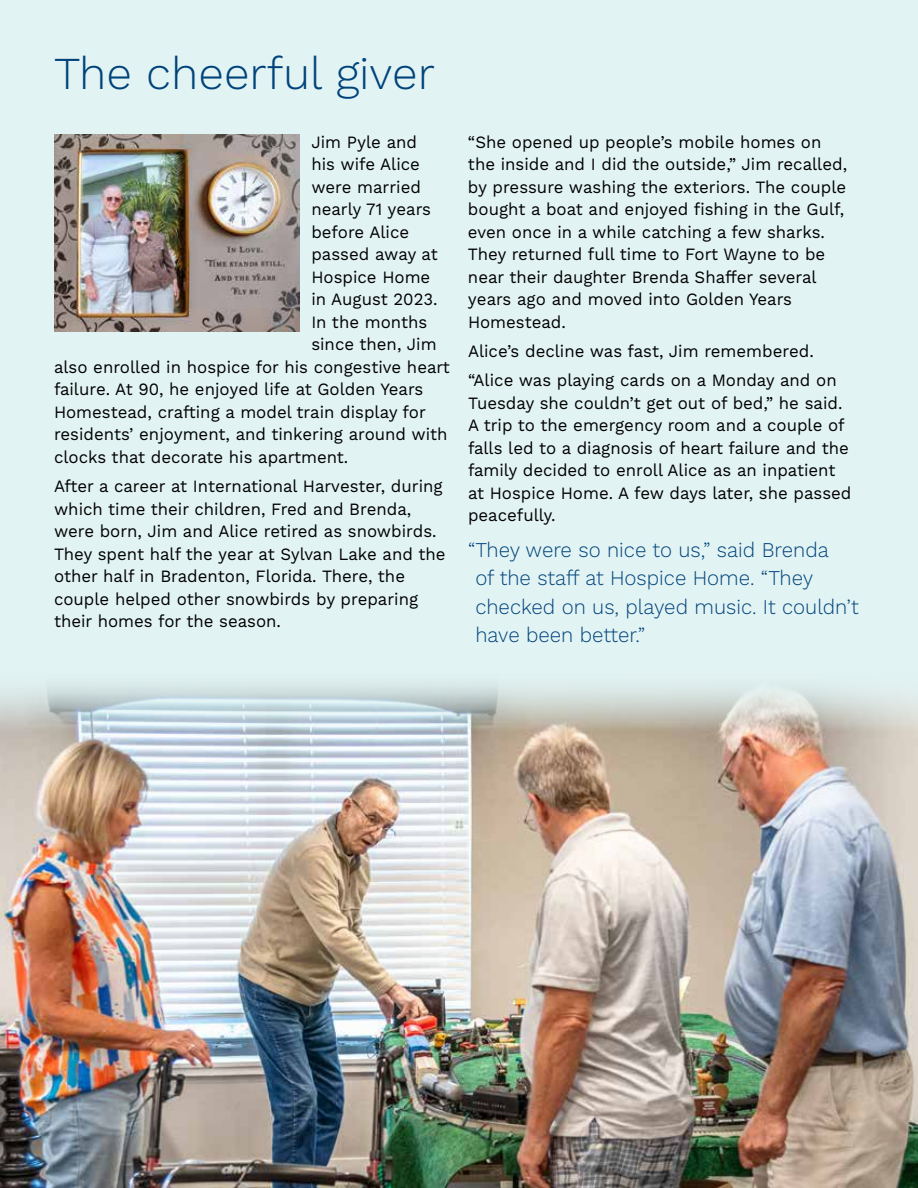
<style>
.page{position:relative;width:918px;height:1188px;background:#e2f3f3}
.page>*{position:absolute;margin:0;border:0;box-sizing:border-box;transform-origin:0 0}
.t1{font:300 45.75px "Work Sans";color:#00437b}
.t2{font:300 21px/28.5px "Work Sans";color:#00437b}
.t3{font:17.25px/22.5px "Work Sans";color:#000}
</style>
<div class="page">
<img style="left:0;top:683px;width:918px;height:505px">
<img style="left:54px;top:135px;width:245px;height:196px">
<h1 class="t1" style="left:54px;top:46px;width:383px">The cheerful giver</h1>
<p class="t3" style="left:311px;top:132px;width:107px">Jim Pyle and</p>
<p class="t3" style="left:311px;top:154px;width:110px">his wife Alice</p>
<p class="t3" style="left:311px;top:177px;width:111px">were married</p>
<p class="t3" style="left:311px;top:199px;width:121px">nearly 71 years</p>
<p class="t3" style="left:311px;top:222px;width:99px">before Alice</p>
<p class="t3" style="left:311px;top:244px;width:128px">passed away at</p>
<p class="t3" style="left:311px;top:267px;width:120px">Hospice Home</p>
<p class="t3" style="left:311px;top:289px;width:128px">in August 2023.</p>
<p class="t3" style="left:311px;top:312px;width:117px">In the months</p>
<p class="t3" style="left:311px;top:334px;width:127px">since then, Jim</p>
<p class="t3" style="left:54px;top:357px;width:397px">also enrolled in hospice for his congestive heart</p>
<p class="t3" style="left:54px;top:379px;width:371px">failure. At 90, he enjoyed life at Golden Years</p>
<p class="t3" style="left:54px;top:402px;width:373px">Homestead, crafting a model train display for</p>
<p class="t3" style="left:54px;top:424px;width:395px">residents’ enjoyment, and tinkering around with</p>
<p class="t3" style="left:54px;top:447px;width:296px">clocks that decorate his apartment.</p>
<p class="t3" style="left:54px;top:476px;width:393px">After a career at International Harvester, during which time their children, Fred and Brenda, were born, Jim and Alice retired as snowbirds.<br>They spent half the year at Sylvan Lake and the other half in Bradenton, Florida. There, the couple helped other snowbirds by preparing their homes for the season.</p>
<p class="t3" style="left:468px;top:132px;width:381px">“She opened up people’s mobile homes on the inside and I did the outside,” Jim recalled, by pressure washing the exteriors. The couple bought a boat and enjoyed fishing in the Gulf, even once in a while catching a few sharks.<br>They returned full time to Fort Wayne to be near their daughter Brenda Shaffer several years ago and moved into Golden Years Homestead.</p>
<p class="t3" style="left:468px;top:337px;width:370px;line-height:29.2px">Alice’s decline was fast, Jim remembered. “Alice was playing cards on a Monday and on</p>
<p class="t3" style="left:468px;top:393px;width:385px">Tuesday she couldn’t get out of bed,” he said.<br>A trip to the emergency room and a couple of falls led to a diagnosis of heart failure and the family decided to enroll Alice as an inpatient at Hospice Home. A few days later, she passed peacefully.</p>
<p class="t2" style="left:475px;top:536px;width:385px;text-indent:-7px">“They were so nice to us,” said Brenda<br>of the staff at Hospice Home. “They checked on us, played music. It couldn’t have been better.”</p>
</div>
